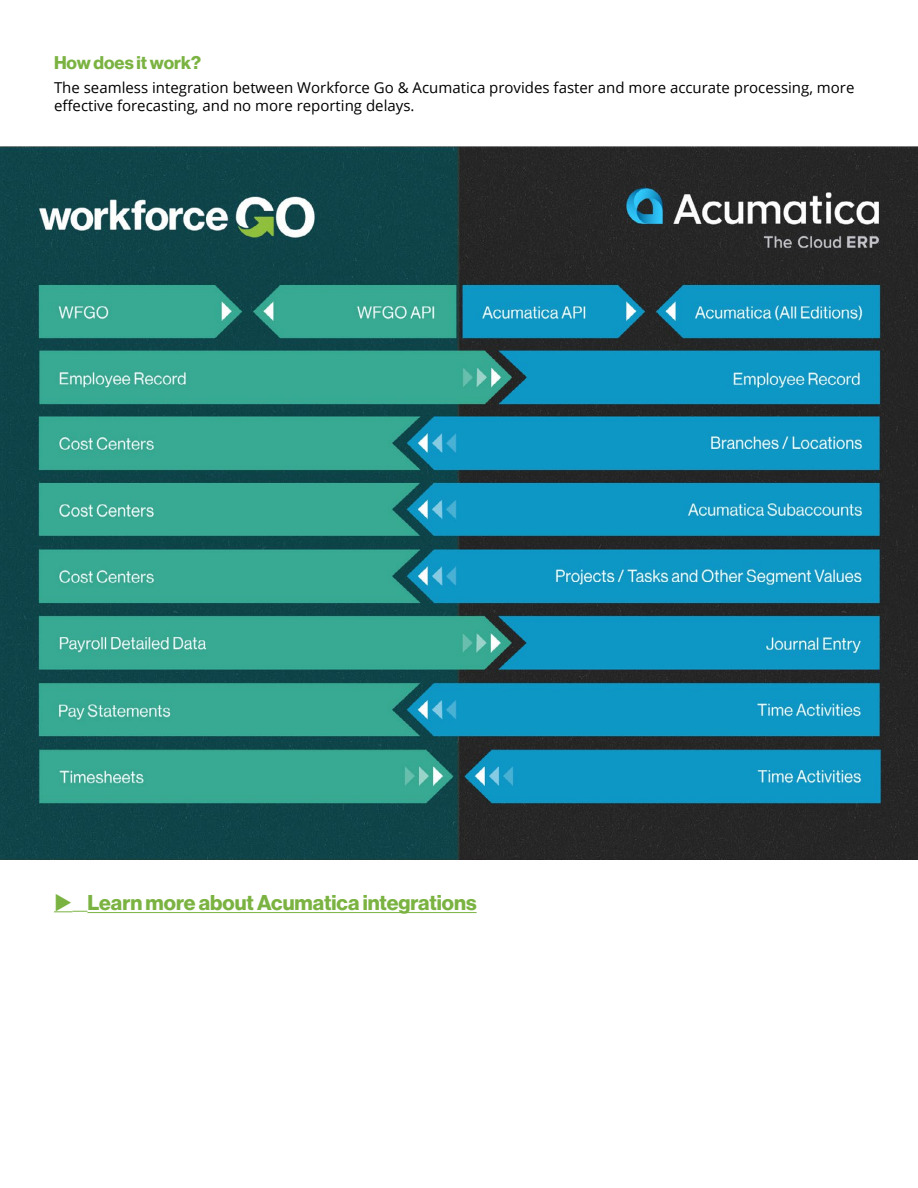
<style>
.page{position:relative;width:918px;height:1188px;background:#fff}
.page>*{position:absolute;margin:0;border:0;box-sizing:border-box;transform-origin:0 0}
.t1{font:21px "N Haas Grotesk DS Pro 75 Bd";color:#7bb342}
.t2{font:18px "N Haas Grotesk DS Pro 75 Bd";color:#7bb342}
.t3{font:15px/18px "Open Sans";color:#000}
</style>
<div class="page">
<svg style="left:54px;top:911px;width:33px;height:1px"></svg>
<hr style="left:87px;top:912px;width:390px;height:1px;background:#7bb342">
<img style="left:0;top:147px;width:918px;height:712px">
<p class="t2" style="left:54px;top:52px;width:149px">How does it work?</p>
<p class="t3" style="left:54px;top:78px;width:802px">The seamless integration between Workforce Go &amp; Acumatica provides faster and more accurate processing, more effective forecasting, and no more reporting delays.</p>
<h1 class="t1" style="left:54px;top:890px;width:424px">◆ Learn more about Acumatica integrations</h1>
</div>
